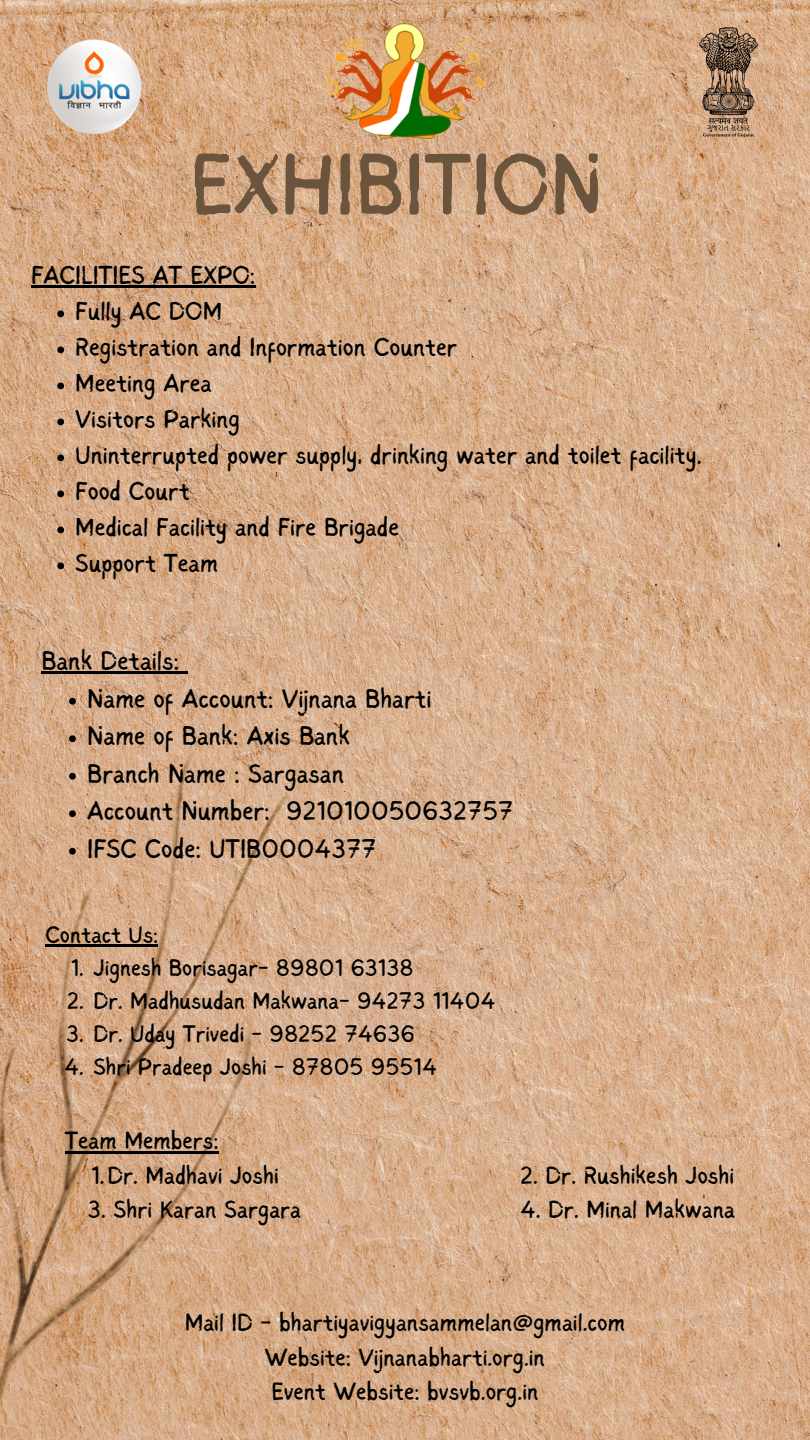
<style>
.page{position:relative;width:810px;height:1440px;background:#fff}
.page>*{position:absolute;margin:0;border:0;box-sizing:border-box;transform-origin:0 0}
.t1{font:87.3px "Sigher";color:#6b543d}
.t2{font:27px "Sigher";color:#000}
.t3{font:26px "Sigher";color:#000}
.t4{font:25px "Sigher";color:#000}
.t5{font:24px "Sigher";color:#000}
</style>
<div class="page">
<img style="left:0;top:0;width:810px;height:1440px">
<img style="left:0;top:720px;width:543px;height:720px">
<img style="left:325px;top:24px;width:160px;height:114px">
<img style="left:655px;top:27px;width:148px;height:112px">
<img style="left:45px;top:36px;width:104px;height:103px">
<svg style="left:57px;top:311px;width:7px;height:6px"></svg>
<svg style="left:57px;top:347px;width:7px;height:6px"></svg>
<svg style="left:57px;top:383px;width:7px;height:6px"></svg>
<svg style="left:57px;top:419px;width:7px;height:6px"></svg>
<svg style="left:57px;top:455px;width:7px;height:6px"></svg>
<svg style="left:57px;top:491px;width:7px;height:6px"></svg>
<svg style="left:57px;top:527px;width:7px;height:6px"></svg>
<svg style="left:57px;top:563px;width:7px;height:6px"></svg>
<hr style="left:31px;top:286px;width:224px;height:2px;background:#000">
<svg style="left:69px;top:698px;width:7px;height:7px"></svg>
<svg style="left:69px;top:735px;width:7px;height:7px"></svg>
<svg style="left:69px;top:773px;width:7px;height:7px"></svg>
<svg style="left:69px;top:810px;width:7px;height:7px"></svg>
<svg style="left:69px;top:848px;width:7px;height:7px"></svg>
<hr style="left:41px;top:672px;width:138px;height:2px;background:#000">
<svg style="left:179px;top:672px;width:9px;height:2px"></svg>
<hr style="left:45px;top:945px;width:113px;height:2px;background:#000">
<hr style="left:65px;top:1151px;width:154px;height:2px;background:#000">
<p class="t1" style="left:190px;top:149px;width:414px">EXHIBITION</p>
<p class="t3" style="left:31px;top:265px;width:226px">FACILITIES AT EXPO:</p>
<p class="t3" style="left:75px;top:301px;width:148px">Fully AC DOM</p>
<p class="t3" style="left:75px;top:337px;width:383px">Registration and Information Counter</p>
<p class="t3" style="left:75px;top:373px;width:138px">Meeting Area</p>
<p class="t3" style="left:75px;top:409px;width:166px">Visitors Parking</p>
<p class="t3" style="left:75px;top:445px;width:628px">Uninterrupted power supply, drinking water and toilet facility.</p>
<p class="t3" style="left:75px;top:481px;width:116px">Food Court</p>
<p class="t3" style="left:75px;top:517px;width:325px">Medical Facility and Fire Brigade</p>
<p class="t3" style="left:75px;top:553px;width:144px">Support Team</p>
<p class="t2" style="left:41px;top:650px;width:140px">Bank Details:</p>
<p class="t2" style="left:87px;top:687px;width:346px">Name of Account: Vijnana Bharti</p>
<p class="t2" style="left:87px;top:725px;width:264px">Name of Bank: Axis Bank</p>
<p class="t2" style="left:87px;top:762px;width:258px">Branch Name : Sargasan</p>
<p class="t2" style="left:87px;top:800px;width:428px">Account Number: 921010050632757</p>
<p class="t2" style="left:87px;top:837px;width:291px">IFSC Code: UTIB0004377</p>
<p class="t5" style="left:45px;top:925px;width:114px">Contact Us:</p>
<p class="t5" style="left:71px;top:958px;width:344px">1. Jignesh Borisagar- 89801 63138</p>
<p class="t5" style="left:67px;top:991px;width:430px">2. Dr. Madhusudan Makwana- 94273 11404</p>
<p class="t5" style="left:66px;top:1024px;width:350px">3. Dr. Uday Trivedi - 98252 74636</p>
<p class="t5" style="left:64px;top:1057px;width:375px">4. Shri Pradeep Joshi - 87805 95514</p>
<p class="t4" style="left:65px;top:1131px;width:155px">Team Members:</p>
<p class="t4" style="left:91px;top:1165px;width:189px">1.Dr. Madhavi Joshi</p>
<p class="t4" style="left:520px;top:1165px;width:215px">2. Dr. Rushikesh Joshi</p>
<p class="t4" style="left:87px;top:1200px;width:215px">3. Shri Karan Sargara</p>
<p class="t4" style="left:520px;top:1200px;width:217px">4. Dr. Minal Makwana</p>
<p class="t4" style="left:185px;top:1312px;width:442px">Mail ID - bhartiyavigyansammelan@gmail.com</p>
<p class="t4" style="left:265px;top:1347px;width:282px">Website: Vijnanabharti.org.in</p>
<p class="t4" style="left:271px;top:1381px;width:269px">Event Website: bvsvb.org.in</p>
</div>
